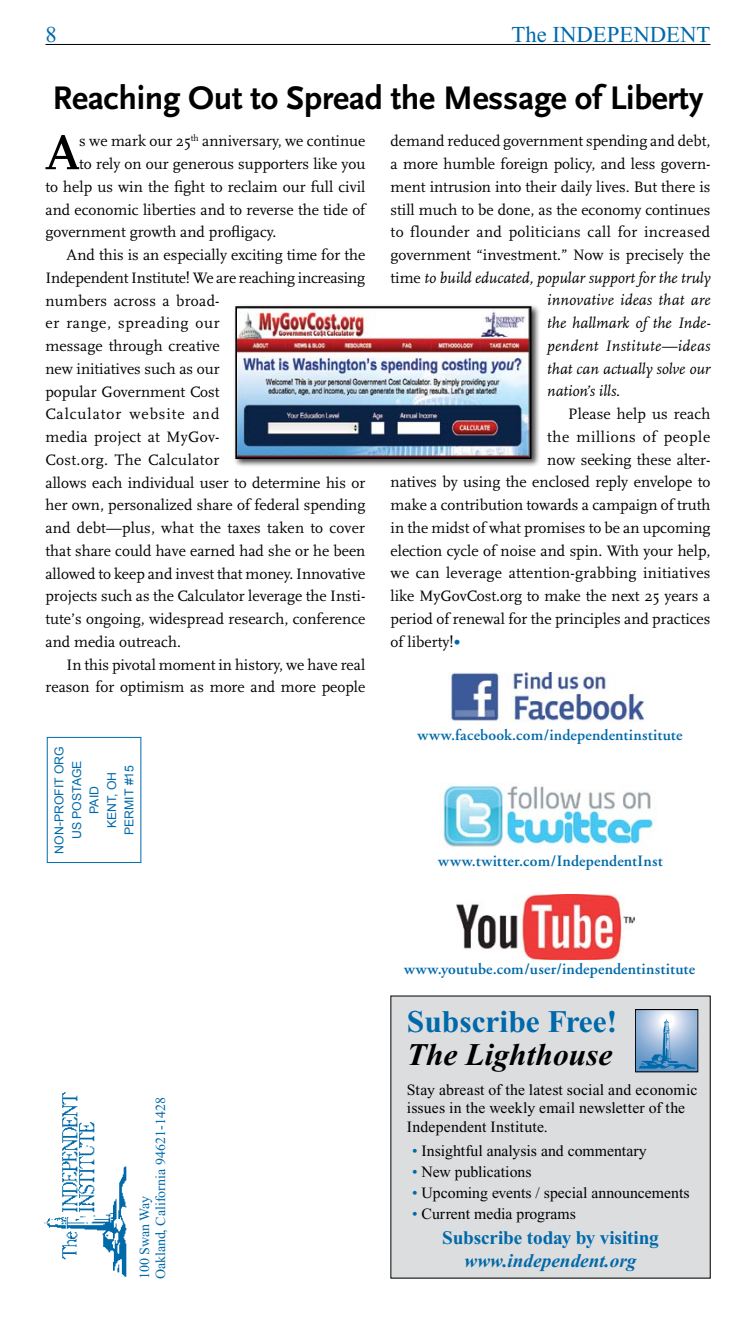
<style>
.page{position:relative;width:756px;height:1323px;background:#fff}
.page>*{position:absolute;margin:0;border:0;box-sizing:border-box;transform-origin:0 0}
.t1{font:700 50.23px "Scala";color:#000}
.t2{font:700 34.12px "Scala Sans";letter-spacing:-.01em;color:#000}
.t3{font:700 31.5px "Times New Roman";color:#0069aa}
.t4{font:italic 700 31.5px "Times New Roman";color:#000}
.t5{font:22.75px "Times New Roman";color:#0069aa}
.t6{font:700 19.25px "Times New Roman";letter-spacing:-.005em;color:#0069aa}
.t7{font:italic 700 19.25px "Times New Roman";color:#0069aa}
.t8{font:15.75px "Scala";color:#000}
.t9{font:15.75px/17.5px "Times New Roman";color:#000}
.t10{font:italic 15.75px "Scala";color:#000}
.t11{font:600 15.75px "Adobe Garamond";letter-spacing:.01em;color:#0069aa}
.t12{font:15.75px "Scala";letter-spacing:.02em;color:#000}
.t13{font:15.75px "Scala";letter-spacing:.025em;color:#000}
.t14{font:15.75px "Scala";letter-spacing:.04em;color:#000}
.t15{font:15.75px "Scala";letter-spacing:.03em;color:#000}
.t16{font:italic 15.75px "Scala";letter-spacing:.025em;color:#000}
.t17{font:15.75px "Scala";letter-spacing:.06em;color:#000}
.t18{font:14px/16.1px "Times New Roman";color:#0069aa}
.t19{font:12.25px/17.5px "Arial";color:#0069aa;text-align:center}
.s1{font-style:normal}
.s2{font-size:21px;color:#0069aa}
.s3{color:#0069aa}
</style>
<div class="page">
<hr style="left:45px;top:44px;width:666px;height:1px;background:#000">
<img style="left:44px;top:1092px;width:82px;height:185px">
<div style="left:47px;top:737px;width:94px;height:126px;border:1px solid #0069aa"></div>
<div style="left:391px;top:996px;width:319px;height:282px;background:#dcddde"></div>
<svg style="left:637px;top:1011px;width:59px;height:59px"></svg>
<div style="left:635px;top:1009px;width:63px;height:63px;border:1px solid #000"></div>
<svg style="left:638px;top:1019px;width:57px;height:50px;background:#87afd4"></svg>
<img style="left:449px;top:672px;width:196px;height:51px">
<img style="left:443px;top:784px;width:211px;height:64px">
<img style="left:457px;top:894px;width:178px;height:66px">
<div style="left:233px;top:304px;width:307px;height:164px;background:#000;opacity:.75"></div>
<img style="left:238px;top:309px;width:290px;height:147px">
<div style="left:235px;top:306px;width:296px;height:153px;border:2px solid #000"></div>
<h3 class="t5" style="left:45px;top:22px;width:13px">8</h3>
<h3 class="t5" style="left:511px;top:22px;width:201px">The INDEPENDENT</h3>
<h2 class="t2" style="left:53px;top:80px;width:652px">Reaching Out to Spread the Message of Liberty</h2>
<h1 class="t1" style="left:46px;top:124px;width:35px">A</h1>
<p class="t8" style="left:79px;top:133px;width:288px">s we mark our 25<sup>th</sup> anniversary, we continue</p>
<p class="t8" style="left:391px;top:133px;width:321px">demand reduced government spending and debt,</p>
<p class="t8" style="left:391px;top:155px;width:321px">a more humble foreign policy, and less govern-</p>
<p class="t8" style="left:391px;top:178px;width:321px">ment intrusion into their daily lives. But there is</p>
<p class="t8" style="left:391px;top:201px;width:321px">still much to be done, as the economy continues</p>
<p class="t13" style="left:391px;top:224px;width:321px">to flounder and politicians call for increased</p>
<p class="t8" style="left:391px;top:246px;width:321px">government “investment.” Now is precisely the</p>
<p class="t10" style="left:391px;top:269px;width:321px"><span class="s1">time</span> to build educated, popular support for the truly</p>
<p class="t10" style="left:547px;top:292px;width:165px">innovative ideas that are</p>
<p class="t10" style="left:547px;top:315px;width:165px">the hallmark of the Inde-</p>
<p class="t16" style="left:547px;top:338px;width:165px">pendent Institute—ideas</p>
<p class="t10" style="left:547px;top:360px;width:165px">that can actually solve our</p>
<p class="t10" style="left:547px;top:383px;width:74px">nation’s ills<span class="s1">.</span></p>
<p class="t8" style="left:568px;top:406px;width:144px">Please help us reach</p>
<p class="t14" style="left:547px;top:428px;width:165px">the millions of people</p>
<p class="t8" style="left:547px;top:451px;width:165px">now seeking these alter-</p>
<p class="t8" style="left:391px;top:474px;width:321px">natives by using the enclosed reply envelope to</p>
<p class="t8" style="left:391px;top:496px;width:321px">make a contribution towards a campaign of truth</p>
<p class="t8" style="left:391px;top:519px;width:321px">in the midst of what promises to be an upcoming</p>
<p class="t8" style="left:391px;top:542px;width:321px">election cycle of noise and spin. With your help,</p>
<p class="t12" style="left:391px;top:565px;width:321px">we can leverage attention-grabbing initiatives</p>
<p class="t8" style="left:391px;top:587px;width:321px">like MyGovCost.org to make the next 25 years a</p>
<p class="t8" style="left:391px;top:610px;width:321px">period of renewal for the principles and practices</p>
<p class="t8" style="left:391px;top:633px;width:72px">of liberty!<span class="s2">•</span></p>
<p class="t8" style="left:79px;top:156px;width:288px">to rely on our generous supporters like you</p>
<p class="t8" style="left:45px;top:178px;width:321px">to help us win the fight to reclaim our full civil</p>
<p class="t8" style="left:45px;top:201px;width:321px">and economic liberties and to reverse the tide of</p>
<p class="t8" style="left:45px;top:224px;width:233px">government growth and profligacy.</p>
<p class="t8" style="left:66px;top:246px;width:300px">And this is an especially exciting time for the</p>
<p class="t8" style="left:45px;top:269px;width:321px">Independent Institute! We are reaching increasing</p>
<p class="t8" style="left:45px;top:292px;width:176px">numbers across a broad-</p>
<p class="t14" style="left:45px;top:315px;width:176px">er range, spreading our</p>
<p class="t8" style="left:45px;top:337px;width:176px">message through creative</p>
<p class="t8" style="left:45px;top:360px;width:176px">new initiatives such as our</p>
<p class="t8" style="left:45px;top:383px;width:176px">popular Government Cost</p>
<p class="t17" style="left:45px;top:406px;width:175px">Calculator website and</p>
<p class="t12" style="left:45px;top:428px;width:176px">media project at MyGov-</p>
<p class="t15" style="left:45px;top:451px;width:175px">Cost.org. The Calculator</p>
<p class="t8" style="left:45px;top:474px;width:321px">allows each individual user to determine his or</p>
<p class="t8" style="left:45px;top:497px;width:321px">her own, personalized share of federal spending</p>
<p class="t8" style="left:45px;top:519px;width:321px">and debt—plus, what the taxes taken to cover</p>
<p class="t8" style="left:45px;top:542px;width:321px">that share could have earned had she or he been</p>
<p class="t8" style="left:45px;top:565px;width:322px">allowed to keep and invest that money. Innovative</p>
<p class="t8" style="left:45px;top:588px;width:321px">projects such as the Calculator leverage the Insti-</p>
<p class="t8" style="left:45px;top:610px;width:321px">tute’s ongoing, widespread research, conference</p>
<p class="t8" style="left:45px;top:633px;width:137px">and media outreach.</p>
<p class="t8" style="left:66px;top:656px;width:300px">In this pivotal moment in history, we have real</p>
<p class="t8" style="left:45px;top:679px;width:321px">reason for optimism as more and more people</p>
<p class="t19" style="left:50px;top:854px;width:109px;rotate:-90deg">NON-PROFIT ORG<br>US POSTAGE<br>PAID<br>KENT, OH<br>PERMIT #15</p>
<p class="t18" style="left:137px;top:1279px;width:183px;rotate:-90deg">100 Swan Way<br>Oakland, California 94621-1428</p>
<p class="t11" style="left:417px;top:726px;width:267px">www.facebook.com/independentinstitute</p>
<p class="t11" style="left:438px;top:853px;width:226px">www.twitter.com/IndependentInst</p>
<p class="t11" style="left:404px;top:960px;width:293px">www.youtube.com/user/independentinstitute</p>
<h3 class="t3" style="left:407px;top:1004px;width:212px">Subscribe Free!</h3>
<h3 class="t4" style="left:407px;top:1038px;width:207px">The Lighthouse</h3>
<p class="t9" style="left:407px;top:1081px;width:292px">Stay abreast of the latest social and economic issues in the weekly email newsletter of the</p>
<p class="t9" style="left:407px;top:1118px;width:143px">Independent Institute.</p>
<p class="t9" style="left:412px;top:1142px;width:236px"><span class="s3">•</span> Insightful analysis and commentary</p>
<p class="t9" style="left:412px;top:1163px;width:121px"><span class="s3">•</span> New publications</p>
<p class="t9" style="left:412px;top:1184px;width:279px"><span class="s3">•</span> Upcoming events / special announcements</p>
<p class="t9" style="left:412px;top:1205px;width:165px"><span class="s3">•</span> Current media programs</p>
<p class="t6" style="left:442px;top:1227px;width:218px">Subscribe today by visiting</p>
<p class="t7" style="left:465px;top:1250px;width:173px">www.independent.org</p>
</div>
